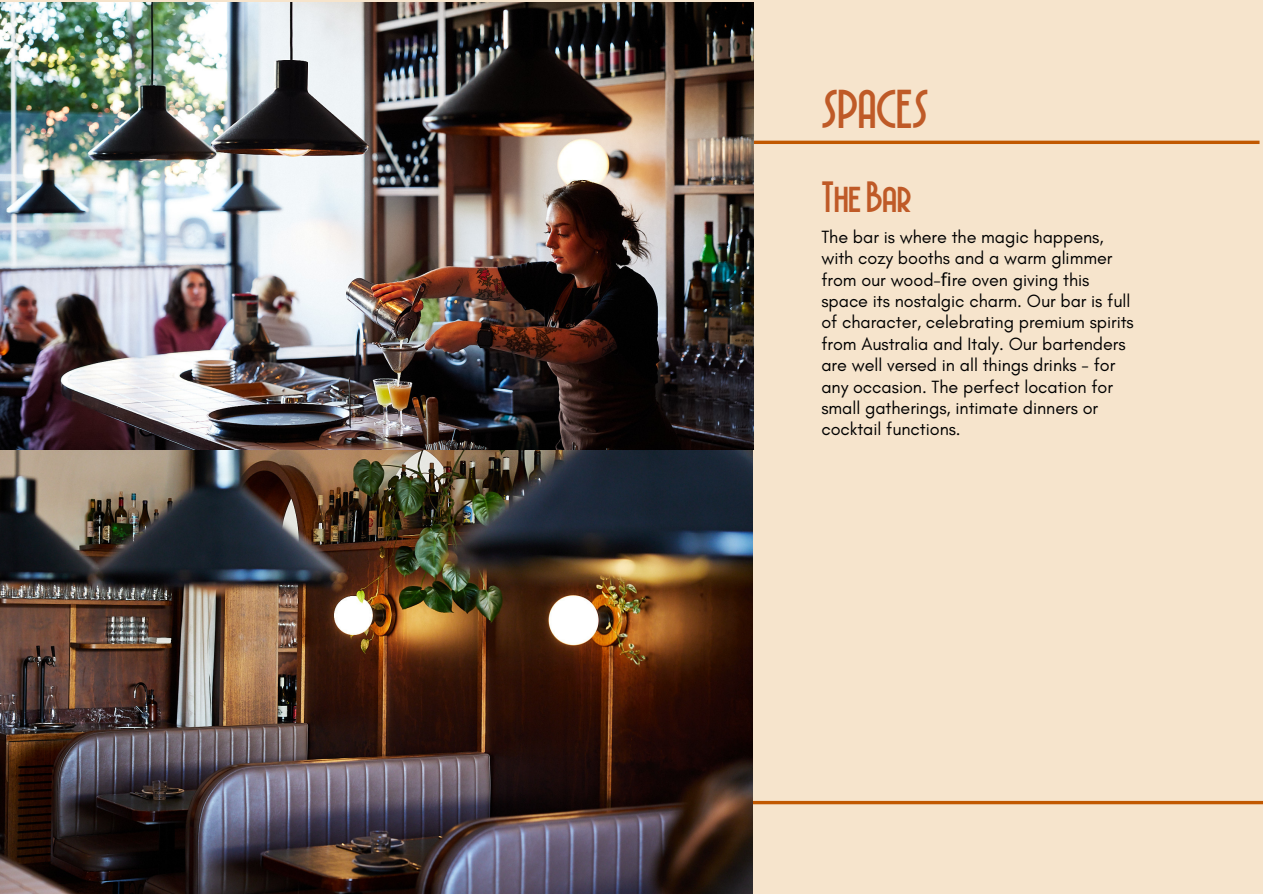
<style>
.page{position:relative;width:1263px;height:894px;background:#fff}
.page>*{position:absolute;margin:0;border:0;box-sizing:border-box;transform-origin:0 0}
.t1{font:45px "FSYDEKO";color:#bf5a27}
.t2{font:36px "FSYDEKO";color:#bf5a27}
.t3{font:18px/21.3px "Glacial Indifference";letter-spacing:-.005em;color:#000}
.s1{font-family:"Noto Sans"}
</style>
<div class="page">
<div style="left:0;top:0;width:1263px;height:893px;background:#f6e4cc"></div>
<hr style="left:585px;top:141px;width:674px;height:3px;background:#c15800">
<svg style="left:753px;top:800px;width:510px;height:4px;background:#cd782e"></svg>
<img style="left:0;top:449px;width:753px;height:444px">
<img style="left:0;top:2px;width:754px;height:447px">
<h2 class="t1" style="left:821px;top:94px;width:109px">SPACES</h2>
<p class="t2" style="left:821px;top:185px;width:92px">The Bar</p>
<h1 class="t3" style="left:821px;top:226px;width:314px">The bar is where the magic happens, with cozy booths and a warm glimmer from our wood-<span class="s1">fi</span>re oven giving this space its nostalgic charm. Our bar is full of character, celebrating premium spirits from Australia and Italy. Our bartenders are well versed in all things drinks - for any occasion. The perfect location for small gatherings, intimate dinners or cocktail functions.</h1>
</div>
